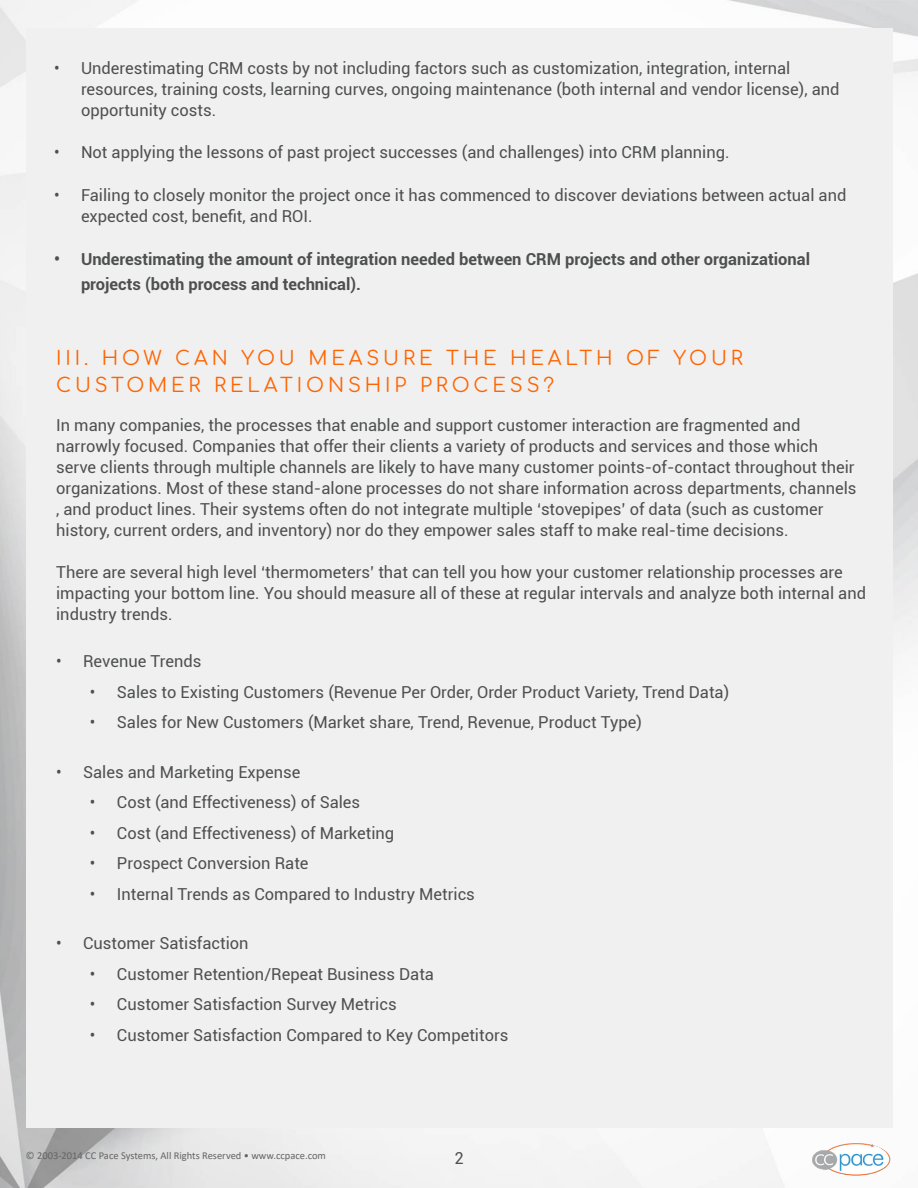
<style>
.page{position:relative;width:918px;height:1188px;background:#fff}
.page>*{position:absolute;margin:0;border:0;box-sizing:border-box;transform-origin:0 0}
.t1{font:19.5px/27px "Comfortaa";letter-spacing:.2em;color:#ff6400}
.t2{font:16.5px/21px "Roboto";color:#4e4f4f}
.t3{font:700 16.5px/25.2px "Roboto";color:#4e4f4f}
.t4{font:16.5px "Roboto";color:#50504e}
.t5{font:10.5px "Calibri";color:#646464}
</style>
<div class="page">
<img style="left:0;top:0;width:918px;height:1188px">
<div style="left:26px;top:28px;width:866px;height:1100px;background:#f0f0f0"></div>
<img style="left:804px;top:1138px;width:99px;height:44px">
<p class="t2" style="left:81px;top:57px;width:760px;text-indent:-27px">• Underestimating CRM costs by not including factors such as customization, integration, internal resources, training costs, learning curves, ongoing maintenance (both internal and vendor license), and opportunity costs.</p>
<p class="t2" style="left:54px;top:141px;width:677px">• Not applying the lessons of past project successes (and challenges) into CRM planning.</p>
<p class="t2" style="left:81px;top:184px;width:767px;text-indent:-27px">• Failing to closely monitor the project once it has commenced to discover deviations between actual and expected cost, benefit, and ROI.</p>
<p class="t3" style="left:81px;top:246px;width:731px;text-indent:-27px">• Underestimating the amount of integration needed between CRM projects and other organizational projects (both process and technical).</p>
<p class="t1" style="left:56px;top:342px;width:688px">III. HOW CAN YOU MEASURE THE HEALTH OF YOUR<br>CUSTOMER RELATIONSHIP PROCESS?</p>
<p class="t2" style="left:56px;top:414px;width:802px">In many companies, the processes that enable and support customer interaction are fragmented and narrowly focused. Companies that offer their clients a variety of products and services and those which serve clients through multiple channels are likely to have many customer points-of-contact throughout their organizations. Most of these stand-alone processes do not share information across departments, channels , and product lines. Their systems often do not integrate multiple ‘stovepipes’ of data (such as customer history, current orders, and inventory) nor do they empower sales staff to make real-time decisions.</p>
<p class="t2" style="left:56px;top:561px;width:811px">There are several high level ‘thermometers’ that can tell you how your customer relationship processes are impacting your bottom line. You should measure all of these at regular intervals and analyze both internal and industry trends.</p>
<p class="t2" style="left:56px;top:650px;width:147px">• Revenue Trends</p>
<p class="t2" style="left:90px;top:681px;width:641px">• Sales to Existing Customers (Revenue Per Order, Order Product Variety, Trend Data)</p>
<p class="t2" style="left:90px;top:711px;width:554px">• Sales for New Customers (Market share, Trend, Revenue, Product Type)</p>
<p class="t2" style="left:56px;top:761px;width:246px">• Sales and Marketing Expense</p>
<p class="t2" style="left:90px;top:791px;width:272px">• Cost (and Effectiveness) of Sales</p>
<p class="t2" style="left:90px;top:822px;width:306px">• Cost (and Effectiveness) of Marketing</p>
<p class="t2" style="left:90px;top:852px;width:220px">• Prospect Conversion Rate</p>
<p class="t2" style="left:90px;top:883px;width:387px">• Internal Trends as Compared to Industry Metrics</p>
<p class="t2" style="left:56px;top:932px;width:194px">• Customer Satisfaction</p>
<p class="t2" style="left:90px;top:963px;width:346px">• Customer Retention/Repeat Business Data</p>
<p class="t2" style="left:90px;top:993px;width:308px">• Customer Satisfaction Survey Metrics</p>
<p class="t2" style="left:90px;top:1024px;width:420px">• Customer Satisfaction Compared to Key Competitors</p>
<p class="t5" style="left:26px;top:1149px;width:302px">© 2003-2014 CC Pace Systems, All Rights Reserved • www.ccpace.com</p>
<p class="t4" style="left:454px;top:1147px;width:11px">2</p>
</div>
